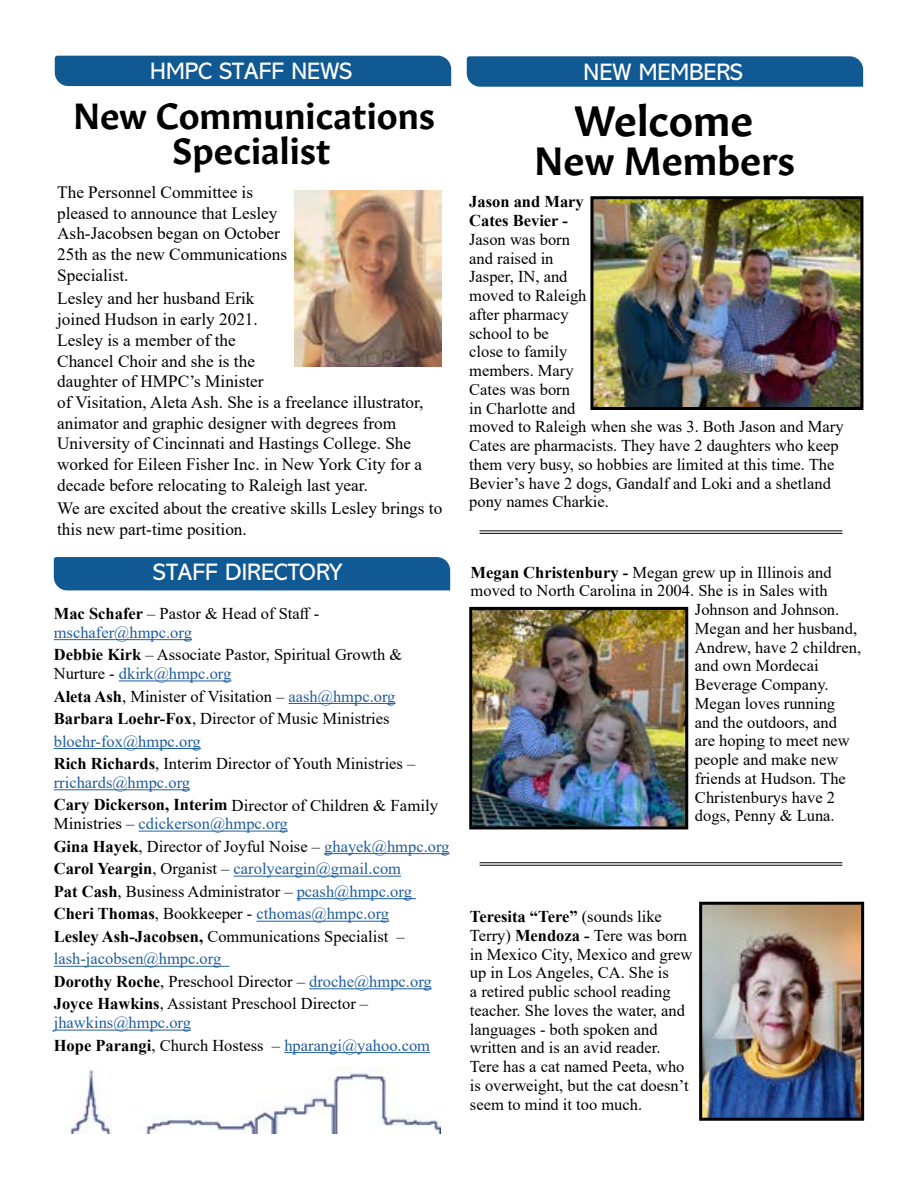
<style>
.page{position:relative;width:918px;height:1188px;background:#fff}
.page>*{position:absolute;margin:0;border:0;box-sizing:border-box;transform-origin:0 0}
.t1{font:600 42px "Gitan Latn";color:#000}
.t2{font:600 39px "Gitan Latn";color:#000}
.t3{font:600 36px "Gitan Latn";color:#000}
.t4{font:24px "Abadi MT Pro";color:#fff}
.t5{font:17.25px/20.7px "Times New Roman";color:#000}
.t6{font:16.5px/18.8px "Times New Roman";color:#000}
.t7{font:16.5px/22.5px "Times New Roman";color:#215e9e}
.t8{font:700 16.5px/18.8px "Times New Roman";color:#000}
.s1{font-weight:700}
.s2{color:#215e9e}
.s3{font-weight:700;color:#000}
.s4{color:#000}
</style>
<div class="page">
<svg style="left:467px;top:56px;width:396px;height:31px"></svg>
<img style="left:594px;top:200px;width:265px;height:206px">
<div style="left:590px;top:196px;width:273px;height:214px;border:3px solid #000"></div>
<img style="left:473px;top:611px;width:211px;height:214px">
<div style="left:469px;top:607px;width:219px;height:222px;border:3px solid #000"></div>
<img style="left:703px;top:906px;width:157px;height:211px">
<div style="left:699px;top:902px;width:165px;height:219px;border:3px solid #000"></div>
<hr style="left:54px;top:639px;width:138px;height:1px;background:#215e9e">
<hr style="left:119px;top:681px;width:112px;height:1px;background:#215e9e">
<hr style="left:289px;top:703px;width:107px;height:1px;background:#215e9e">
<hr style="left:54px;top:748px;width:147px;height:1px;background:#215e9e">
<hr style="left:54px;top:789px;width:136px;height:1px;background:#215e9e">
<hr style="left:139px;top:831px;width:149px;height:1px;background:#215e9e">
<hr style="left:324px;top:853px;width:126px;height:1px;background:#215e9e">
<hr style="left:234px;top:876px;width:167px;height:1px;background:#215e9e">
<hr style="left:297px;top:898px;width:119px;height:1px;background:#215e9e">
<hr style="left:257px;top:921px;width:132px;height:1px;background:#215e9e">
<hr style="left:54px;top:966px;width:176px;height:1px;background:#215e9e">
<hr style="left:309px;top:988px;width:123px;height:1px;background:#215e9e">
<hr style="left:54px;top:1030px;width:137px;height:1px;background:#215e9e">
<hr style="left:284px;top:1052px;width:146px;height:1px;background:#215e9e">
<div style="left:54px;top:557px;width:396px;height:33px;background:#105992"></div>
<hr style="left:480px;top:531px;width:362px;height:1px;background:#000">
<hr style="left:480px;top:533px;width:362px;height:1px;background:#000">
<hr style="left:480px;top:862px;width:362px;height:1px;background:#000">
<hr style="left:480px;top:865px;width:362px;height:1px;background:#000">
<div style="left:55px;top:56px;width:396px;height:30px;background:#105992"></div>
<img style="left:295px;top:190px;width:147px;height:177px">
<img style="left:69px;top:1067px;width:371px;height:66px">
<h3 class="t4" style="left:150px;top:58px;width:203px">HMPC STAFF NEWS</h3>
<h3 class="t3" style="left:73px;top:85px;width:364px">New Communications</h3>
<h3 class="t3" style="left:172px;top:120px;width:160px">Specialist</h3>
<p class="t5" style="left:57px;top:181px;width:231px">The Personnel Committee is pleased to announce that Lesley<br>Ash-Jacobsen began on October<br>25th as the new Communications<br>Specialist.</p>
<p class="t5" style="left:57px;top:288px;width:368px">Lesley and her husband Erik<br>joined Hudson in early 2021.<br>Lesley is a member of the<br>Chancel Choir and she is the<br>daughter of HMPC’s Minister<br>of Visitation, Aleta Ash. She is a freelance illustrator, animator and graphic designer with degrees from University of Cincinnati and Hastings College. She worked for Eileen Fisher Inc. in New York City for a decade before relocating to Raleigh last year.</p>
<p class="t5" style="left:57px;top:498px;width:387px">We are excited about the creative skills Lesley brings to this new part-time position.</p>
<h3 class="t4" style="left:153px;top:559px;width:191px">STAFF DIRECTORY</h3>
<p class="t6" style="left:54px;top:604px;width:267px"><span class="s1">Mac Schafer</span> – Pastor &amp; Head of Staff - <span class="s2">mschafer@hmpc.org</span></p>
<p class="t6" style="left:54px;top:645px;width:350px"><span class="s1">Debbie Kirk</span> – Associate Pastor, Spiritual Growth &amp;<br>Nurture - <span class="s2">dkirk@hmpc.org</span></p>
<p class="t6" style="left:54px;top:684px;width:363px;line-height:22.5px"><span class="s1">Aleta Ash</span>, Minister of Visitation – <span class="s2">aash@hmpc.org </span><span class="s1">Barbara Loehr-Fox</span>, Director of Music Ministries <span class="s2">bloehr-fox@hmpc.org<br></span><span class="s1">Rich Richards</span>, Interim Director of Youth Ministries –</p>
<p class="t6" style="left:54px;top:771px;width:386px;line-height:22.6px"><span class="s2">rrichards@hmpc.org<br></span><span class="s1">Cary Dickerson, Interim</span> Director of Children &amp; Family</p>
<p class="t6" style="left:54px;top:812px;width:397px;line-height:22.5px">Ministries – <span class="s2">cdickerson@hmpc.org<br></span><span class="s1">Gina Hayek</span>, Director of Joyful Noise – <span class="s2">ghayek@hmpc.org </span><span class="s1">Carol Yeargin</span>, Organist – <span class="s2">carolyeargin@gmail.com<br></span><span class="s1">Pat Cash</span>, Business Administrator – <span class="s2">pcash@hmpc.org </span><span class="s1">Cheri Thomas</span>, Bookkeeper - <span class="s2">cthomas@hmpc.org<br></span><span class="s1">Lesley Ash-Jacobsen,</span> Communications Specialist – <span class="s2">lash-jacobsen@hmpc.org<br></span><span class="s1">Dorothy Roche</span>, Preschool Director – <span class="s2">droche@hmpc.org </span><span class="s1">Joyce Hawkins</span>, Assistant Preschool Director –</p>
<p class="t7" style="left:54px;top:1011px;width:378px">jhawkins@hmpc.org<br><span class="s3">Hope Parangi</span><span class="s4">, Church Hostess –</span> hparangi@yahoo.com</p>
<h3 class="t4" style="left:584px;top:58px;width:161px">NEW MEMBERS</h3>
<h1 class="t1" style="left:574px;top:85px;width:181px">Welcome</h1>
<h2 class="t2" style="left:534px;top:128px;width:262px">New Members</h2>
<p class="t8" style="left:469px;top:192px;width:116px">Jason and Mary<br>Cates Bevier -</p>
<p class="t6" style="left:469px;top:229px;width:376px">Jason was born<br>and raised in<br>Jasper, IN, and<br>moved to Raleigh<br>after pharmacy<br>school to be<br>close to family<br>members. Mary<br>Cates was born<br>in Charlotte and<br>moved to Raleigh when she was 3. Both Jason and Mary<br>Cates are pharmacists. They have 2 daughters who keep them very busy, so hobbies are limited at this time. The<br>Bevier’s have 2 dogs, Gandalf and Loki and a shetland pony names Charkie.</p>
<p class="t6" style="left:471px;top:562px;width:363px"><span class="s1">Megan Christenbury -</span> Megan grew up in Illinois and</p>
<p class="t6" style="left:471px;top:581px;width:359px">moved to North Carolina in 2004. She is in Sales with</p>
<p class="t6" style="left:695px;top:600px;width:146px">Johnson and Johnson.</p>
<p class="t6" style="left:695px;top:619px;width:164px">Megan and her husband,</p>
<p class="t6" style="left:695px;top:637px;width:168px">Andrew, have 2 children,</p>
<p class="t6" style="left:695px;top:656px;width:125px">and own Mordecai</p>
<p class="t6" style="left:695px;top:675px;width:135px">Beverage Company.</p>
<p class="t6" style="left:695px;top:694px;width:142px">Megan loves running</p>
<p class="t6" style="left:695px;top:712px;width:144px">and the outdoors, and</p>
<p class="t6" style="left:695px;top:731px;width:156px">are hoping to meet new</p>
<p class="t6" style="left:695px;top:750px;width:145px">people and make new</p>
<p class="t6" style="left:695px;top:768px;width:152px">friends at Hudson. The</p>
<p class="t6" style="left:695px;top:787px;width:142px">Christenburys have 2</p>
<p class="t6" style="left:695px;top:806px;width:141px">dogs, Penny &amp; Luna.</p>
<p class="t6" style="left:470px;top:907px;width:224px"><span class="s1">Teresita “Tere”</span> (sounds like<br>Terry) <span class="s1">Mendoza -</span> Tere was born in Mexico City, Mexico and grew up in Los Angeles, CA. She is<br>a retired public school reading teacher. She loves the water, and languages - both spoken and written and is an avid reader.<br>Tere has a cat named Peeta, who is overweight, but the cat doesn’t seem to mind it too much.</p>
</div>
